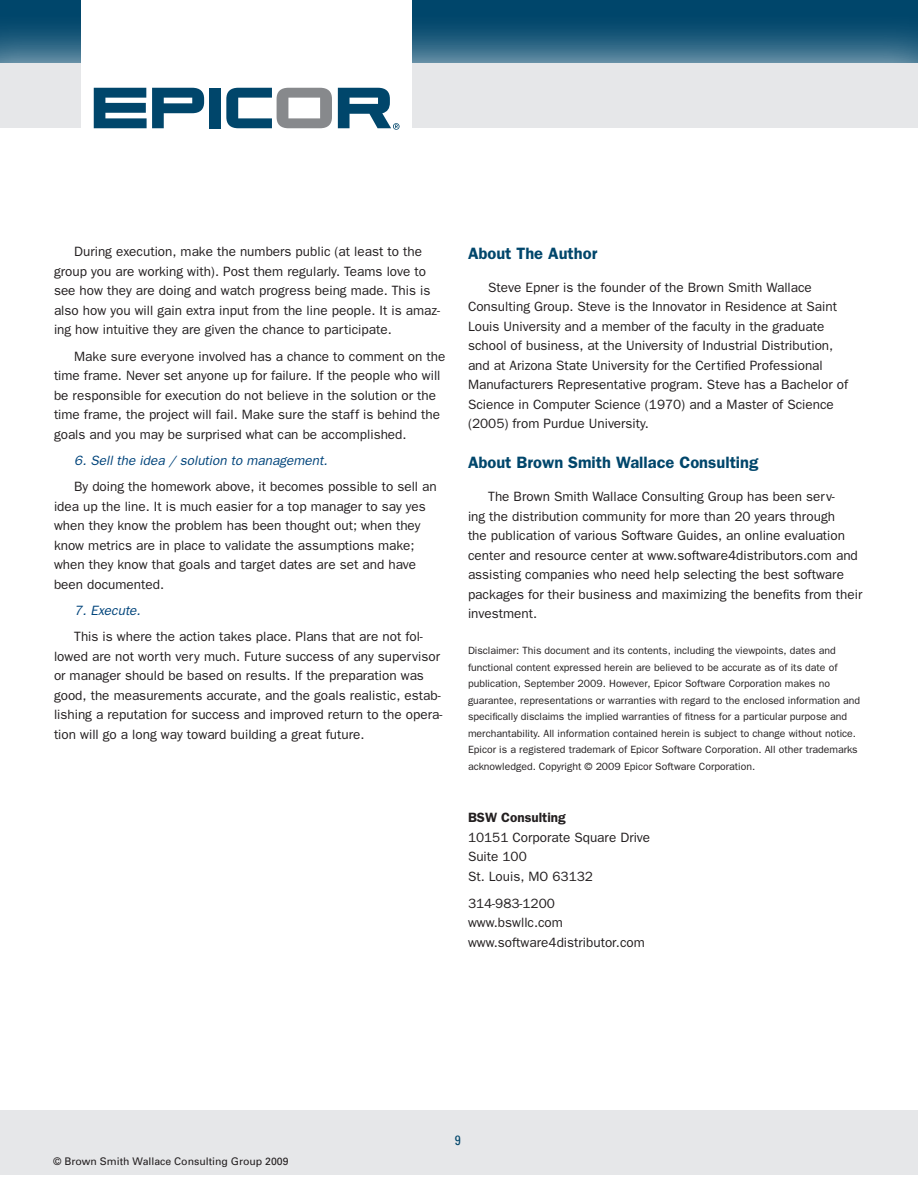
<style>
.page{position:relative;width:918px;height:1188px;background:#fff}
.page>*{position:absolute;margin:0;border:0;box-sizing:border-box;transform-origin:0 0}
.headlines{font:600 16.5px "Franklin Gothic";color:#00466b}
.body_copy{font:13.5px/19.5px "Franklin Gothic";color:#231f20}
.body_copy-2{font:italic 13.5px "Franklin Gothic";color:#00447b}
.t1{font:condensed 13.5px "Univers";color:#00466b}
.body_copy-3{font:10.5px/16.5px "Franklin Gothic";color:#231f20}
.t2{font:10.5px "Univers";color:#231f20}
.s1{font-weight:600}
</style>
<div class="page">
<div style="left:0;top:0;width:918px;height:117px;background:#00466b"></div>
<div style="left:0;top:10px;width:918px;height:166px;background:#fff;opacity:.85"></div>
<div style="left:0;top:64px;width:918px;height:64px;background:#e6e7e9"></div>
<div style="left:0;top:1110px;width:918px;height:64px;background:#e6e7e9"></div>
<div style="left:81px;top:0;width:330px;height:156px;background:#fff"></div>
<div style="left:209px;top:88px;width:11px;height:40px;background:#00466b"></div>
<svg style="left:226px;top:88px;width:106px;height:40px"></svg>
<svg style="left:94px;top:88px;width:110px;height:40px"></svg>
<svg style="left:338px;top:88px;width:62px;height:42px"></svg>
<p class="body_copy" style="left:54px;top:242px;width:388px;text-indent:20px">During execution, make the numbers public (at least to the group you are working with). Post them regularly. Teams love to see how they are doing and watch progress being made. This is also how you will gain extra input from the line people. It is amaz&shy;ing how intuitive they are given the chance to participate.</p>
<p class="body_copy" style="left:54px;top:346px;width:393px;text-indent:20px">Make sure everyone involved has a chance to comment on the time frame. Never set anyone up for failure. If the people who will be responsible for execution do not believe in the solution or the time frame, the project will fail. Make sure the staff is behind the goals and you may be surprised what can be accomplished.</p>
<p class="body_copy-2" style="left:74px;top:453px;width:255px">6. Sell the idea / solution to management.</p>
<p class="body_copy" style="left:54px;top:476px;width:384px;text-indent:20px">By doing the homework above, it becomes possible to sell an idea up the line. It is much easier for a top manager to say yes when they know the problem has been thought out; when they know metrics are in place to validate the assumptions make; when they know that goals and target dates are set and have been documented.</p>
<p class="body_copy-2" style="left:74px;top:603px;width:68px">7. Execute.</p>
<p class="body_copy" style="left:54px;top:626px;width:390px;text-indent:20px">This is where the action takes place. Plans that are not fol&shy;lowed are not worth very much. Future success of any supervisor or manager should be based on results. If the preparation was good, the measurements accurate, and the goals realistic, estab&shy;lishing a reputation for success and improved return to the opera&shy;tion will go a long way toward building a great future.</p>
<p class="headlines" style="left:468px;top:243px;width:131px">About The Author</p>
<p class="body_copy" style="left:468px;top:277px;width:382px;text-indent:20px">Steve Epner is the founder of the Brown Smith Wallace Consulting Group. Steve is the Innovator in Residence at Saint Louis University and a member of the faculty in the graduate school of business, at the University of Industrial Distribution, and at Arizona State University for the Certified Professional Manufacturers Representative program. Steve has a Bachelor of Science in Computer Science (1970) and a Master of Science (2005) from Purdue University.</p>
<p class="headlines" style="left:468px;top:453px;width:292px">About Brown Smith Wallace Consulting</p>
<p class="body_copy" style="left:468px;top:486px;width:396px;text-indent:20px">The Brown Smith Wallace Consulting Group has been serv-<br>ing the distribution community for more than 20 years through<br>the publication of various Software Guides, an online evaluation center and resource center at www.software4distributors.com and assisting companies who need help selecting the best software packages for their business and maximizing the benefits from their investment.</p>
<p class="body_copy-3" style="left:468px;top:642px;width:394px">Disclaimer: This document and its contents, including the viewpoints, dates and functional content expressed herein are believed to be accurate as of its date of publication, September 2009. However, Epicor Software Corporation makes no guarantee, representations or warranties with regard to the enclosed information and specifically disclaims the implied warranties of fitness for a particular purpose and merchantability. All information contained herein is subject to change without notice.<br>Epicor is a registered trademark of Epicor Software Corporation. All other trademarks acknowledged. Copyright © 2009 Epicor Software Corporation.</p>
<p class="body_copy" style="left:468px;top:807px;width:184px"><span class="s1">BSW Consulting<br></span>10151 Corporate Square Drive<br>Suite 100<br>St. Louis, MO 63132</p>
<p class="body_copy" style="left:468px;top:893px;width:178px">314-983-1200 www.bswllc.com www.software4distributor.com</p>
<p class="t2" style="left:53px;top:1155px;width:237px">© Brown Smith Wallace Consulting Group 2009</p>
<p class="t1" style="left:455px;top:1132px;width:7px">9</p>
</div>
